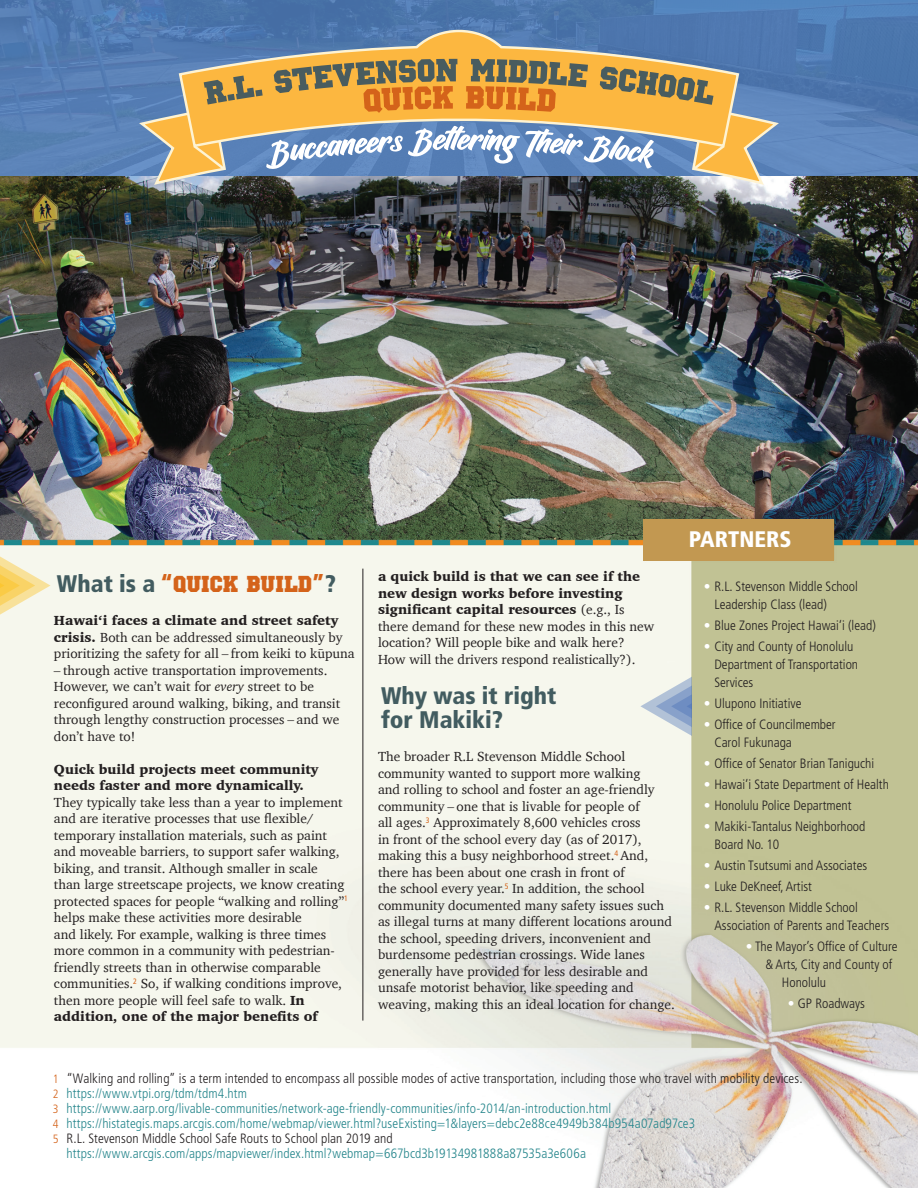
<style>
.page{position:relative;width:918px;height:1188px;background:#fff}
.page>*{position:absolute;margin:0;border:0;box-sizing:border-box;transform-origin:0 0}
.t1{font:900 condensed 24px "Frutiger LT Std";color:#425c60}
.t2{font:24px "Ivy League Solid";color:#d4631a}
.t3{font:900 condensed 22.5px "Frutiger LT Std";color:#fff}
.t4{font:13.5px/16.5px "Charter";color:#231f20}
.t5{font:300 condensed 13.5px "Frutiger LT Std";color:#231f20}
.t6{font:300 condensed 13.5px "Frutiger LT Std";letter-spacing:.005em;color:#26868c}
.t7{font:900 13.5px/16.5px "Charter";color:#231f20}
.s1{font-family:"Frutiger LT Std";font-weight:900;font-stretch:condensed;color:#425c60}
.s2{font-family:"Frutiger LT Std";font-weight:900;font-stretch:condensed}
.s3{font-weight:900}
.s4{font-style:italic}
.s5{font-weight:400}
.s6{color:#fff}
.s7{font-size:12px;color:#d4631a}
</style>
<div class="page">
<img style="left:0;top:176px;width:918px;height:1012px">
<img style="left:0;top:0;width:918px;height:176px">
<div style="left:644px;top:519px;width:190px;height:42px;background:#c29851"></div>
<svg style="left:177px;top:29px;width:564px;height:120px"></svg>
<svg style="left:138px;top:76px;width:117px;height:110px"></svg>
<div style="left:255px;top:90px;width:8px;height:6px;background:#495c5f"></div>
<svg style="left:266px;top:59px;width:514px;height:127px"></svg>
<hr style="left:363px;top:569px;width:1px;height:452px;background:#231f20">
<svg style="left:0;top:549px;width:51px;height:73px"></svg>
<svg style="left:640px;top:669px;width:51px;height:74px"></svg>
<p class="t2" style="left:57px;top:568px;width:280px"><span class="s1">What is a</span> <span class="s2">“</span>QUICK BUILD<span class="s2">”</span><span class="s1">?</span></p>
<p class="t4" style="left:54px;top:612px;width:302px"><span class="s3">Hawai‘i faces a climate and street safety crisis.</span> Both can be addressed simultaneously by prioritizing the safety for all – from keiki to k¯upuna</p>
<p class="t4" style="left:54px;top:662px;width:288px">– through active transportation improvements.<br>However, we can’t wait for <span class="s4">every</span> street to be reconfigured around walking, biking, and transit through lengthy construction processes – and we don’t have to!</p>
<p class="t7" style="left:54px;top:761px;width:266px">Quick build projects meet community needs faster and more dynamically.</p>
<p class="t4" style="left:54px;top:794px;width:295px">They typically take less than a year to implement and are iterative processes that use flexible/ temporary installation materials, such as paint and moveable barriers, to support safer walking, biking, and transit. Although smaller in scale than large streetscape projects, we know creating protected spaces for people “walking and rolling”<sup>1 </sup>helps make these activities more desirable<br>and likely. For example, walking is three times more common in a community with pedestrian&shy;friendly streets than in otherwise comparable communities.<sup>2</sup> So, if walking conditions improve, then more people will feel safe to walk. <span class="s3">In addition, one of the major benefits of</span></p>
<p class="t7" style="left:378px;top:568px;width:264px">a quick build is that we can see if the</p>
<p class="t7" style="left:378px;top:585px;width:248px">new design works before investing significant capital resources <span class="s5">(e.g., Is</span></p>
<p class="t4" style="left:378px;top:618px;width:278px">there demand for these new modes in this new</p>
<p class="t4" style="left:378px;top:634px;width:248px">location? Will people bike and walk here?</p>
<p class="t4" style="left:378px;top:651px;width:259px">How will the drivers respond realistically?).</p>
<p class="t1" style="left:381px;top:682px;width:177px">Why was it right</p>
<p class="t1" style="left:381px;top:706px;width:123px">for Makiki?</p>
<p class="t4" style="left:378px;top:748px;width:278px">The broader R.L Stevenson Middle School community wanted to support more walking and rolling to school and foster an age-friendly community – one that is livable for people of</p>
<p class="t4" style="left:378px;top:814px;width:264px">all ages.<sup>3</sup> Approximately 8,600 vehicles cross</p>
<p class="t4" style="left:378px;top:831px;width:265px">in front of the school every day (as of 2017),</p>
<p class="t4" style="left:378px;top:847px;width:298px">making this a busy neighborhood street.<sup>4</sup> And, there has been about one crash in front of<br>the school every year.<sup>5</sup> In addition, the school community documented many safety issues such as illegal turns at many different locations around the school, speeding drivers, inconvenient and burdensome pedestrian crossings. Wide lanes generally have provided for less desirable and unsafe motorist behavior, like speeding and weaving, making this an ideal location for change.</p>
<p class="t3" style="left:689px;top:526px;width:104px">PARTNERS</p>
<p class="t5" style="left:704px;top:578px;width:156px"><span class="s6">•</span> R.L. Stevenson Middle School</p>
<p class="t5" style="left:714px;top:596px;width:114px">Leadership Class (lead)</p>
<p class="t5" style="left:704px;top:617px;width:173px"><span class="s6">•</span> Blue Zones Project Hawai‘i (lead)</p>
<p class="t5" style="left:704px;top:638px;width:151px"><span class="s6">•</span> City and County of Honolulu</p>
<p class="t5" style="left:714px;top:656px;width:145px">Department of Transportation</p>
<p class="t5" style="left:714px;top:674px;width:40px">Services</p>
<p class="t5" style="left:704px;top:695px;width:99px"><span class="s6">•</span> Ulupono Initiative</p>
<p class="t5" style="left:704px;top:716px;width:133px"><span class="s6">•</span> Office of Councilmember</p>
<p class="t5" style="left:714px;top:734px;width:79px">Carol Fukunaga</p>
<p class="t5" style="left:704px;top:755px;width:172px"><span class="s6">•</span> Office of Senator Brian Taniguchi</p>
<p class="t5" style="left:704px;top:776px;width:187px"><span class="s6">•</span> Hawai‘i State Department of Health</p>
<p class="t5" style="left:704px;top:797px;width:149px"><span class="s6">•</span> Honolulu Police Department</p>
<p class="t5" style="left:704px;top:818px;width:163px"><span class="s6">•</span> Makiki-Tantalus Neighborhood</p>
<p class="t5" style="left:714px;top:836px;width:66px">Board No. 10</p>
<p class="t5" style="left:704px;top:857px;width:165px"><span class="s6">•</span> Austin Tsutsumi and Associates</p>
<p class="t5" style="left:704px;top:878px;width:110px"><span class="s6">•</span> Luke DeKneef, Artist</p>
<p class="t5" style="left:704px;top:899px;width:156px"><span class="s6">•</span> R.L. Stevenson Middle School</p>
<p class="t5" style="left:714px;top:917px;width:176px">Association of Parents and Teachers</p>
<p class="t5" style="left:746px;top:938px;width:153px"><span class="s6">•</span> The Mayor’s Office of Culture</p>
<p class="t5" style="left:765px;top:956px;width:128px">&amp; Arts, City and County of</p>
<p class="t5" style="left:782px;top:974px;width:46px">Honolulu</p>
<p class="t5" style="left:788px;top:995px;width:78px"><span class="s6">•</span> GP Roadways</p>
<p class="t5" style="left:53px;top:1070px;width:751px"><span class="s7">1</span> “Walking and rolling” is a term intended to encompass all possible modes of active transportation, including those who travel with mobility devices.</p>
<p class="t6" style="left:53px;top:1085px;width:196px"><span class="s7">2</span> https://www.vtpi.org/tdm/tdm4.htm</p>
<p class="t6" style="left:53px;top:1100px;width:560px"><span class="s7">3</span> https://www.aarp.org/livable-communities/network-age-friendly-communities/info-2014/an-introduction.html</p>
<p class="t6" style="left:53px;top:1115px;width:644px"><span class="s7">4</span> https://histategis.maps.arcgis.com/home/webmap/viewer.html?useExisting=1&amp;layers=debc2e88ce4949b384b954a07ad97ce3</p>
<p class="t5" style="left:53px;top:1130px;width:341px"><span class="s7">5</span> R.L. Stevenson Middle School Safe Routs to School plan 2019 and</p>
<p class="t6" style="left:66px;top:1145px;width:521px">https://www.arcgis.com/apps/mapviewer/index.html?webmap=667bcd3b19134981888a87535a3e606a</p>
</div>
